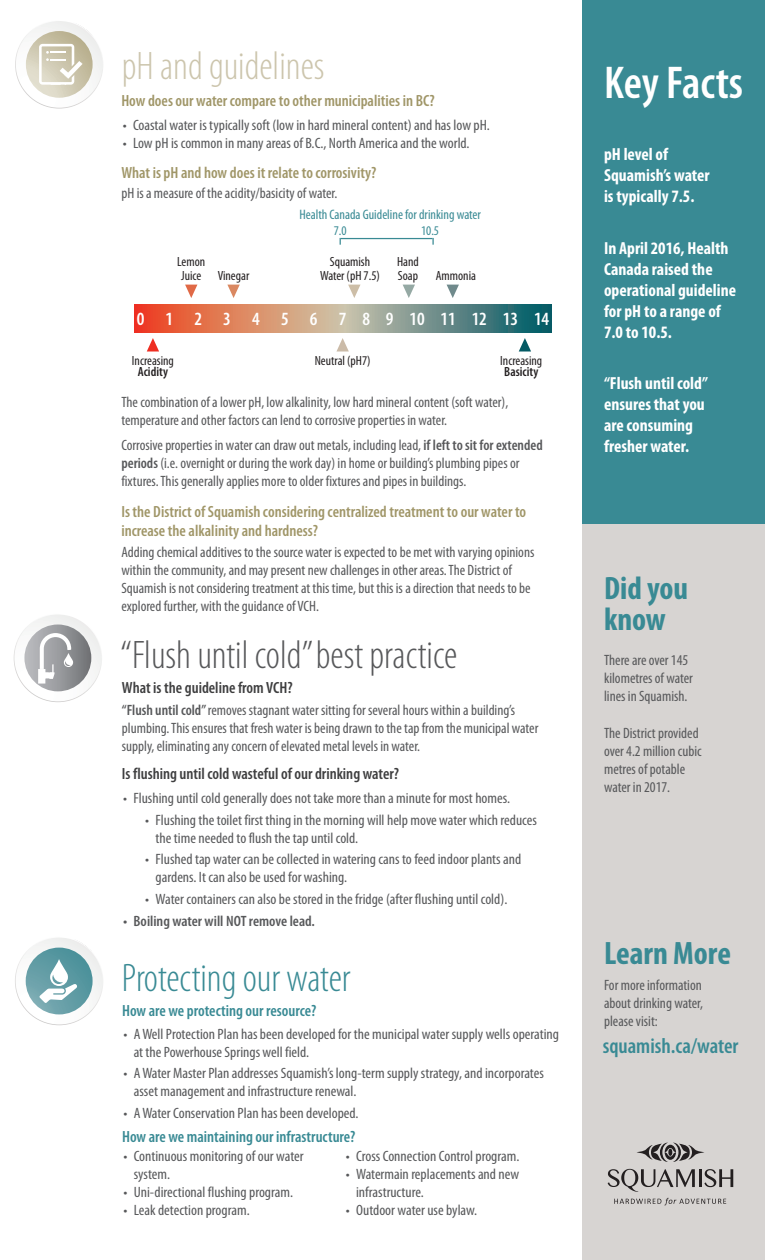
<style>
.page{position:relative;width:765px;height:1260px;background:#fff}
.page>*{position:absolute;margin:0;border:0;box-sizing:border-box;transform-origin:0 0}
.t1{font:600 condensed 46.25px "Myriad Pro";color:#fff}
.t2{font:300 condensed 40px "Myriad Pro";color:#57585a}
.t3{font:300 condensed 40px "Myriad Pro";color:#398a94}
.t4{font:300 condensed 40px "Myriad Pro";color:#ccc5ad}
.t5{font:700 condensed 32.5px/31.2px "Myriad Pro";color:#398a94}
.t6{font:600 condensed 21.62px "Myriad Pro";color:#398a94}
.t7{font:600 condensed 18.75px "Myriad Pro";color:#fff}
.t8{font:700 condensed 17.5px/21px "Myriad Pro";color:#fff}
.t9{font:600 condensed 16.25px/19.5px "Myriad Pro";color:#a09668}
.t10{font:600 condensed 16.25px "Myriad Pro";color:#3e3e3f}
.t11{font:600 condensed 16.25px "Myriad Pro";color:#398a94}
.t12{font:condensed 15px/18px "Myriad Pro";color:#57585a}
.t13{font:600 condensed 15px "Myriad Pro";color:#57585a}
.t14{font:condensed 13.75px "Myriad Pro";color:#398a94}
.t15{font:condensed 13.38px/13.4px "Myriad Pro";color:#231f20}
.t16{font:600 condensed 13.38px "Myriad Pro";color:#231f20}
.t17{font:condensed 13.38px "Myriad Pro";color:#398a94}
.s1{font-weight:600}
</style>
<div class="page">
<div style="left:582px;top:523px;width:183px;height:737px;background:#d7d4d2"></div>
<div style="left:582px;top:0;width:183px;height:523px;background:#398a94"></div>
<svg style="left:16px;top:21px;width:87px;height:82px"></svg>
<svg style="left:16px;top:938px;width:87px;height:82px"></svg>
<div style="left:14px;top:614px;width:87px;height:87px;background:#f6f7f6;border-radius:43px"></div>
<svg style="left:24px;top:625px;width:67px;height:66px;background:#97989b"></svg>
<svg style="left:637px;top:1142px;width:67px;height:20px"></svg>
<svg style="left:608px;top:1169px;width:125px;height:23px"></svg>
<svg style="left:614px;top:1198px;width:112px;height:7px"></svg>
<svg style="left:135px;top:304px;width:416px;height:28px;background:#a18774"></svg>
<svg style="left:147px;top:338px;width:12px;height:14px"></svg>
<svg style="left:185px;top:285px;width:12px;height:13px"></svg>
<svg style="left:519px;top:338px;width:12px;height:14px"></svg>
<svg style="left:403px;top:285px;width:12px;height:13px"></svg>
<svg style="left:447px;top:285px;width:12px;height:13px"></svg>
<svg style="left:227px;top:285px;width:13px;height:13px"></svg>
<svg style="left:348px;top:285px;width:12px;height:13px"></svg>
<svg style="left:336px;top:338px;width:13px;height:14px"></svg>
<hr style="left:341px;top:238px;width:91px;height:1px;background:#398a94">
<svg style="left:432px;top:238px;width:2px;height:7px"></svg>
<svg style="left:38px;top:633px;width:35px;height:51px"></svg>
<p class="t4" style="left:122px;top:42px;width:204px">pH and guidelines</p>
<p class="t9" style="left:121px;top:91px;width:315px">How does our water compare to other municipalities in BC?</p>
<p class="t12" style="left:123px;top:116px;width:369px">• Coastal water is typically soft (low in hard mineral content) and has low pH.</p>
<p class="t12" style="left:123px;top:134px;width:348px">• Low pH is common in many areas of B.C., North America and the world.</p>
<p class="t9" style="left:121px;top:163px;width:257px">What is pH and how does it relate to corrosivity?</p>
<p class="t12" style="left:121px;top:183px;width:217px">pH is a measure of the acidity/basicity of water.</p>
<p class="t14" style="left:299px;top:206px;width:183px">Health Canada Guideline for drinking water</p>
<p class="t17" style="left:334px;top:223px;width:14px">7.0</p>
<p class="t17" style="left:421px;top:223px;width:20px">10.5</p>
<p class="t15" style="left:177px;top:255px;width:30px">Lemon<br>Juice</p>
<p class="t15" style="left:330px;top:255px;width:42px">Squamish</p>
<p class="t15" style="left:397px;top:255px;width:23px">Hand</p>
<p class="t15" style="left:320px;top:268px;width:61px">Water (pH 7.5)</p>
<p class="t15" style="left:218px;top:268px;width:33px">Vinegar</p>
<p class="t15" style="left:398px;top:268px;width:22px">Soap</p>
<p class="t15" style="left:436px;top:268px;width:42px">Ammonia</p>
<p class="t7" style="left:137px;top:307px;width:9px">0</p>
<p class="t7" style="left:166px;top:307px;width:9px">1</p>
<p class="t7" style="left:194px;top:307px;width:9px">2</p>
<p class="t7" style="left:223px;top:307px;width:9px">3</p>
<p class="t7" style="left:252px;top:307px;width:9px">4</p>
<p class="t7" style="left:281px;top:307px;width:9px">5</p>
<p class="t7" style="left:310px;top:307px;width:9px">6</p>
<p class="t7" style="left:339px;top:307px;width:9px">7</p>
<p class="t7" style="left:362px;top:307px;width:9px">8</p>
<p class="t7" style="left:386px;top:307px;width:9px">9</p>
<p class="t7" style="left:409px;top:307px;width:17px">10</p>
<p class="t7" style="left:441px;top:307px;width:17px">11</p>
<p class="t7" style="left:472px;top:307px;width:17px">12</p>
<p class="t7" style="left:503px;top:307px;width:17px">13</p>
<p class="t7" style="left:534px;top:307px;width:17px">14</p>
<p class="t15" style="left:132px;top:353px;width:43px">Increasing</p>
<p class="t16" style="left:138px;top:363px;width:32px">Acidity</p>
<p class="t15" style="left:315px;top:353px;width:57px">Neutral (pH7)</p>
<p class="t15" style="left:500px;top:353px;width:43px">Increasing</p>
<p class="t16" style="left:504px;top:363px;width:35px">Basicity</p>
<p class="t12" style="left:121px;top:393px;width:388px">The combination of a lower pH, low alkalinity, low hard mineral content (soft water), temperature and other factors can lend to corrosive properties in water.</p>
<p class="t12" style="left:121px;top:436px;width:423px">Corrosive properties in water can draw out metals, including lead, <span class="s1">if left to sit for extended periods</span> (i.e. overnight or during the work day) in home or building’s plumbing pipes or fixtures. This generally applies more to older fixtures and pipes in buildings.</p>
<p class="t9" style="left:121px;top:501px;width:406px">Is the District of Squamish considering centralized treatment to our water to increase the alkalinity and hardness?</p>
<p class="t12" style="left:121px;top:543px;width:415px">Adding chemical additives to the source water is expected to be met with varying opinions within the community, and may present new challenges in other areas. The District of Squamish is not considering treatment at this time, but this is a direction that needs to be explored further, with the guidance of VCH.</p>
<p class="t2" style="left:121px;top:631px;width:338px">“Flush until cold” best practice</p>
<p class="t10" style="left:122px;top:678px;width:172px">What is the guideline from VCH?</p>
<p class="t12" style="left:122px;top:701px;width:418px"><span class="s1">“Flush until cold”</span> removes stagnant water sitting for several hours within a building’s plumbing. This ensures that fresh water is being drawn to the tap from the municipal water supply, eliminating any concern of elevated metal levels in water.</p>
<p class="t10" style="left:122px;top:763px;width:279px">Is flushing until cold wasteful of our drinking water?</p>
<p class="t12" style="left:123px;top:789px;width:388px">• Flushing until cold generally does not take more than a minute for most homes.</p>
<p class="t12" style="left:156px;top:811px;width:383px;text-indent:-10px">• Flushing the toilet first thing in the morning will help move water which reduces the time needed to flush the tap until cold.</p>
<p class="t12" style="left:156px;top:850px;width:367px;text-indent:-10px">• Flushed tap water can be collected in watering cans to feed indoor plants and gardens. It can also be used for washing.</p>
<p class="t12" style="left:145px;top:890px;width:364px">• Water containers can also be stored in the fridge (after flushing until cold).</p>
<p class="t13" style="left:123px;top:911px;width:193px">• Boiling water will NOT remove lead.</p>
<p class="t3" style="left:122px;top:954px;width:230px">Protecting our water</p>
<p class="t11" style="left:122px;top:1001px;width:196px">How are we protecting our resource?</p>
<p class="t12" style="left:134px;top:1025px;width:427px;text-indent:-10px">• A Well Protection Plan has been developed for the municipal water supply wells operating at the Powerhouse Springs well field.</p>
<p class="t12" style="left:134px;top:1064px;width:412px;text-indent:-10px">• A Water Master Plan addresses Squamish’s long-term supply strategy, and incorporates asset management and infrastructure renewal.</p>
<p class="t12" style="left:123px;top:1104px;width:237px">• A Water Conservation Plan has been developed.</p>
<p class="t11" style="left:122px;top:1126px;width:235px">How are we maintaining our infrastructure?</p>
<p class="t12" style="left:134px;top:1147px;width:171px;text-indent:-10px">• Continuous monitoring of our water system.</p>
<p class="t12" style="left:123px;top:1183px;width:171px">• Uni-directional flushing program.</p>
<p class="t12" style="left:123px;top:1201px;width:128px">• Leak detection program.</p>
<p class="t12" style="left:346px;top:1147px;width:175px">• Cross Connection Control program.</p>
<p class="t12" style="left:356px;top:1165px;width:165px;text-indent:-10px">• Watermain replacements and new infrastructure.</p>
<p class="t12" style="left:346px;top:1201px;width:133px">• Outdoor water use bylaw.</p>
<p class="t1" style="left:604px;top:54px;width:141px">Key Facts</p>
<p class="t8" style="left:604px;top:144px;width:107px">pH level of<br>Squamish’s water is typically 7.5.</p>
<p class="t8" style="left:604px;top:237px;width:134px">In April 2016, Health<br>Canada raised the operational guideline for pH to a range of<br>7.0 to 10.5.</p>
<p class="t8" style="left:604px;top:372px;width:106px">“Flush until cold” ensures that you are consuming fresher water.</p>
<p class="t5" style="left:604px;top:572px;width:86px">Did you know</p>
<p class="t12" style="left:604px;top:650px;width:90px">There are over 145 kilometres of water lines in Squamish.</p>
<p class="t12" style="left:604px;top:724px;width:99px">The District provided over 4.2 million cubic metres of potable water in 2017.</p>
<p class="t5" style="left:604px;top:937px;width:128px">Learn More</p>
<p class="t12" style="left:604px;top:976px;width:100px;text-align:justify">For more information about drinking water, please visit:</p>
<p class="t6" style="left:603px;top:1032px;width:137px">squamish.ca/water</p>
</div>
